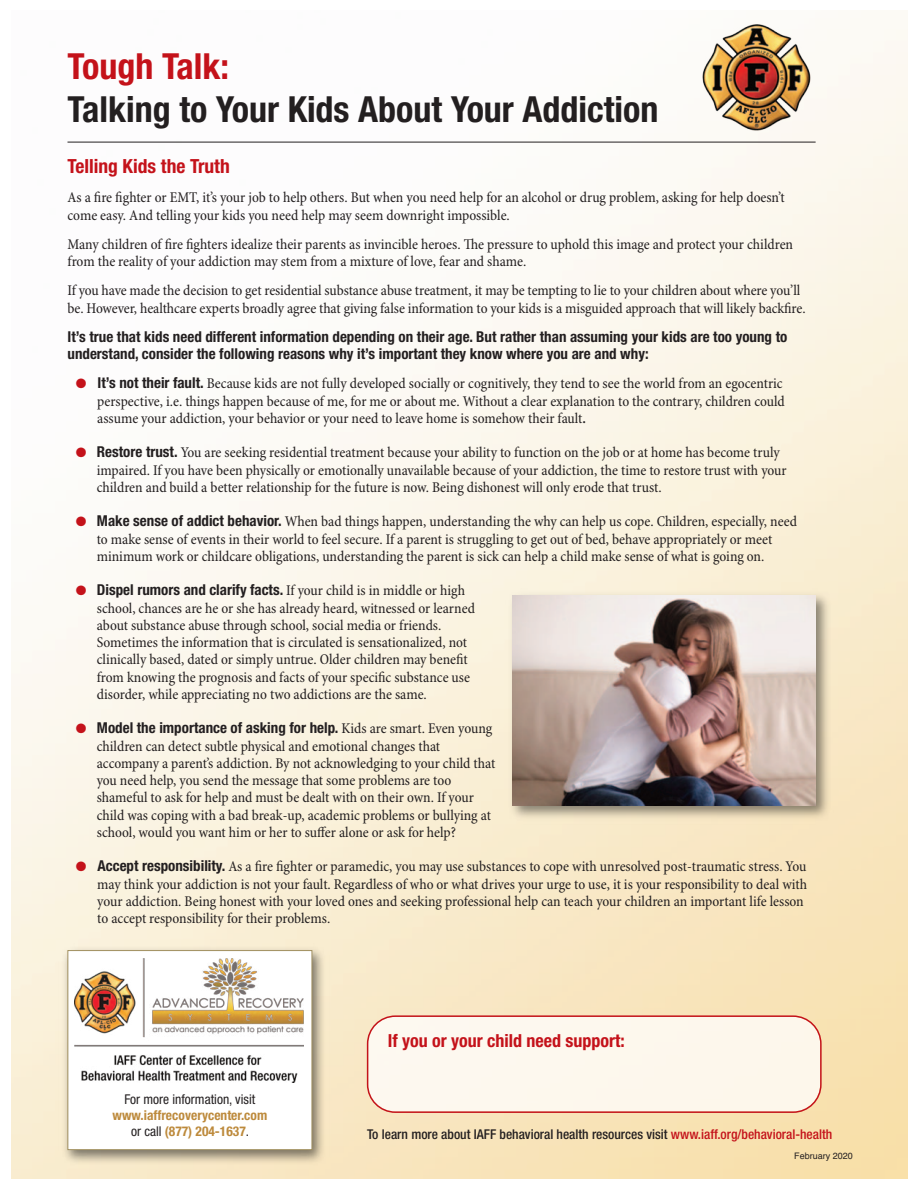
<style>
.page{position:relative;width:918px;height:1188px;background:#fff}
.page>*{position:absolute;margin:0;border:0;box-sizing:border-box;transform-origin:0 0}
.t1{font:700 condensed 36px "Helvetica Neue LT Std";color:#231f20}
.t2{font:700 condensed 36px "Helvetica Neue LT Std";color:#c4121a}
.t3{font:700 condensed 19.5px "Helvetica Neue LT Std";color:#c4121a}
.t4{font:700 condensed 18px "Helvetica Neue LT Std";color:#c4121a}
.t5{font:condensed 15px/17.2px "Minion Pro";color:#231f20}
.t6{font:700 condensed 15px/17.2px "Helvetica Neue LT Std";color:#231f20}
.t7{font:500 condensed 13.5px "Helvetica Neue LT Std";color:#231f20}
.t8{font:700 condensed 13.5px "Helvetica Neue LT Std";color:#bd8a3c}
.t9{font:condensed 13.5px "Helvetica Neue LT Std";color:#231f20}
.t10{font:9px "Helvetica";color:#231f20}
.s1{color:#c4121a}
.s2{font-family:"Helvetica Neue LT Std";font-weight:700}
.s3{font-weight:600}
.s4{font-weight:400;color:#231f20}
</style>
<div class="page">
<hr style="left:68px;top:142px;width:748px;height:1px;background:#231f20">
<img style="left:702px;top:20px;width:112px;height:117px">
<img style="left:505px;top:588px;width:329px;height:236px">
<img style="left:512px;top:595px;width:304px;height:210px">
<img style="left:59px;top:943px;width:271px;height:225px">
<div style="left:68px;top:951px;width:244px;height:198px;background:#fff"></div>
<div style="left:68px;top:950px;width:244px;height:200px;border:1px solid #a29161"></div>
<img style="left:74px;top:958px;width:229px;height:125px">
<div style="left:367px;top:1015px;width:455px;height:98px;background:#fdf8ed"></div>
<p class="t2" style="left:68px;top:54px;width:163px">Tough Talk:</p>
<p class="t1" style="left:68px;top:97px;width:593px">Talking to Your Kids About Your Addiction</p>
<p class="t3" style="left:68px;top:159px;width:164px">Telling Kids the Truth</p>
<p class="t5" style="left:68px;top:190px;width:719px">As a fire fighter or EMT, it’s your job to help others. But when you need help for an alcohol or drug problem, asking for help doesn’t come easy. And telling your kids you need help may seem downright impossible.</p>
<p class="t5" style="left:68px;top:237px;width:727px">Many children of fire fighters idealize their parents as invincible heroes. The pressure to uphold this image and protect your children from the reality of your addiction may stem from a mixture of love, fear and shame.</p>
<p class="t5" style="left:68px;top:283px;width:740px">If you have made the decision to get residential substance abuse treatment, it may be tempting to lie to your children about where you’ll be. However, healthcare experts broadly agree that giving false information to your kids is a misguided approach that will likely backfire.</p>
<p class="t6" style="left:68px;top:329px;width:721px">It’s true that kids need different information depending on their age. But rather than assuming your kids are too young to understand, consider the following reasons why it’s important they know where you are and why:</p>
<p class="t5" style="left:97px;top:376px;width:689px;text-indent:-21px"><span class="s1">●</span> <span class="s2">It’s not their fault.</span> Because kids are not fully developed socially or cognitively, they tend to see the world from an egocentric perspective, i.e. things happen because of me, for me or about me. Without a clear explanation to the contrary, children could assume your addiction, your behavior or your need to leave home is somehow their fault<span class="s3">.</span></p>
<p class="t5" style="left:97px;top:445px;width:691px;text-indent:-21px"><span class="s1">●</span> <span class="s2">Restore trust.</span> You are seeking residential treatment because your ability to function on the job or at home has become truly impaired. If you have been physically or emotionally unavailable because of your addiction, the time to restore trust with your children and build a better relationship for the future is now. Being dishonest will only erode that trust.</p>
<p class="t5" style="left:97px;top:514px;width:702px;text-indent:-21px"><span class="s1">●</span> <span class="s2">Make sense of addict behavior.</span> When bad things happen, understanding the why can help us cope. Children, especially, need to make sense of events in their world to feel secure. If a parent is struggling to get out of bed, behave appropriately or meet minimum work or childcare obligations, understanding the parent is sick can help a child make sense of what is going on.</p>
<p class="t5" style="left:97px;top:583px;width:380px;text-indent:-21px"><span class="s1">●</span> <span class="s2">Dispel rumors and clarify facts.</span> If your child is in middle or high school, chances are he or she has already heard, witnessed or learned about substance abuse through school, social media or friends.<br>Sometimes the information that is circulated is sensationalized, not clinically based, dated or simply untrue. Older children may benefit from knowing the prognosis and facts of your specific substance use disorder, while appreciating no two addictions are the same.</p>
<p class="t5" style="left:97px;top:721px;width:400px;text-indent:-21px"><span class="s1">●</span> <span class="s2">Model the importance of asking for help.</span> Kids are smart. Even young children can detect subtle physical and emotional changes that accompany a parent’s addiction. By not acknowledging to your child that you need help, you send the message that some problems are too shameful to ask for help and must be dealt with on their own. If your child was coping with a bad break-up, academic problems or bullying at school, would you want him or her to suffer alone or ask for help?</p>
<p class="t5" style="left:97px;top:859px;width:711px;text-indent:-21px"><span class="s1">●</span> <span class="s2">Accept responsibility.</span> As a fire fighter or paramedic, you may use substances to cope with unresolved post-traumatic stress. You may think your addiction is not your fault. Regardless of who or what drives your urge to use, it is your responsibility to deal with your addiction. Being honest with your loved ones and seeking professional help can teach your children an important life lesson to accept responsibility for their problems.</p>
<p class="t9" style="left:125px;top:1091px;width:132px">For more information, visit</p>
<p class="t8" style="left:113px;top:1110px;width:156px">www.iaffrecoverycenter.com</p>
<p class="t8" style="left:131px;top:1126px;width:119px"><span class="s4">or call</span> (877) 204-1637<span class="s4">.</span></p>
<p class="t4" style="left:388px;top:1034px;width:238px">If you or your child need support:</p>
<p class="t7" style="left:367px;top:1126px;width:467px">To learn more about IAFF behavioral health resources visit <span class="s1">www.iaff.org/behavioral-health</span></p>
<p class="t10" style="left:794px;top:1153px;width:60px">February 2020</p>
</div>
